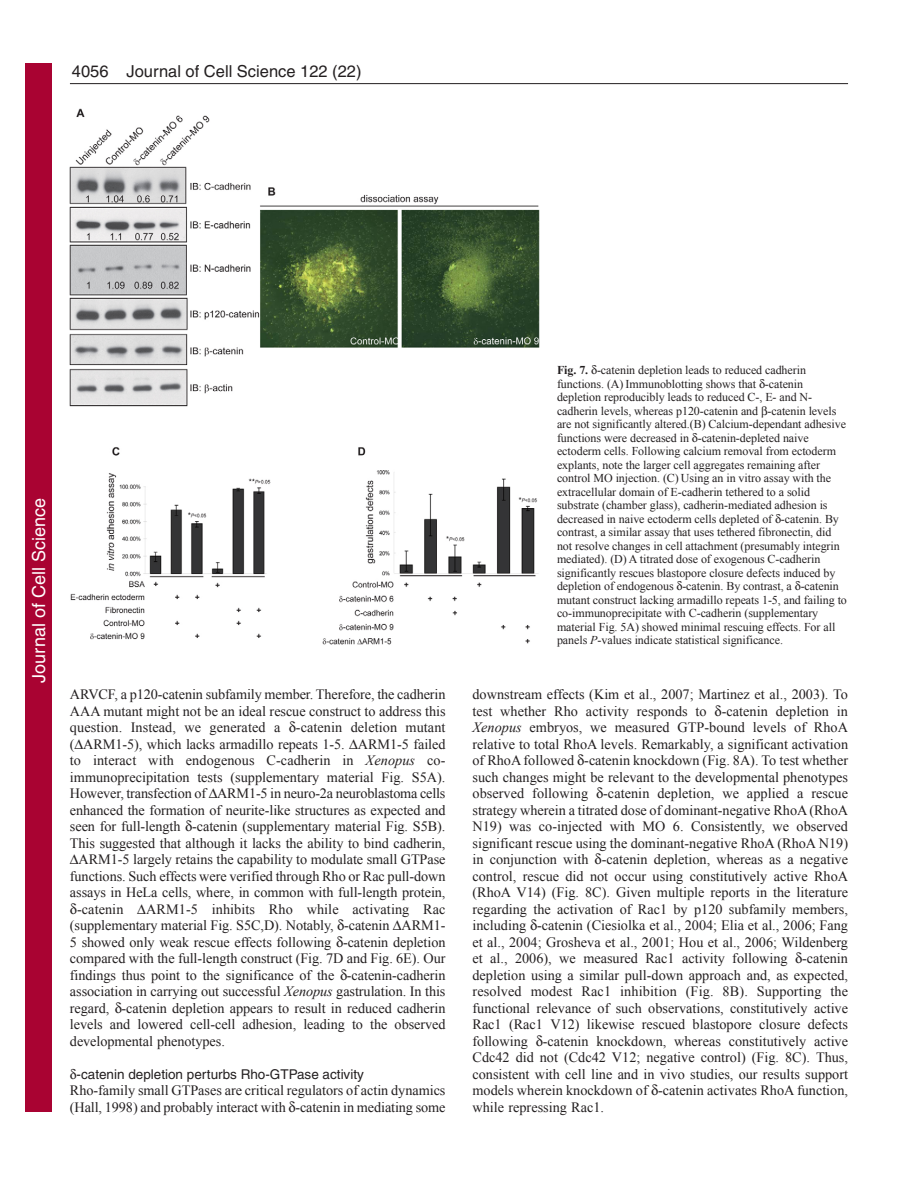
<style>
.page{position:relative;width:918px;height:1188px;background:#fff}
.page>*{position:absolute;margin:0;border:0;box-sizing:border-box;transform-origin:0 0}
.t1{font:18px "Helvetica";color:#fff}
.t2{font:16.5px "Helvetica";color:#231f20}
.t3{font:14.25px/16.5px "Times New Roman";letter-spacing:-.005em;color:#231f20;text-align:justify}
.t4{font:13.5px "Helvetica";color:#231f20}
.t5{font:12px/13.5px "Times New Roman";letter-spacing:-.005em;color:#231f20}
.s1{font-style:italic}
.s2{font-weight:700}
</style>
<div class="page">
<hr style="left:70px;top:83px;width:778px;height:1px;background:#231f20">
<img style="left:70px;top:108px;width:470px;height:537px">
<div style="left:26px;top:64px;width:26px;height:1048px;background:#a90332"></div>
<p class="t2" style="left:72px;top:65px;width:38px">4056</p>
<p class="t2" style="left:127px;top:65px;width:237px">Journal of Cell Science 122 (22)</p>
<p class="t1" style="left:28px;top:683px;width:186px;rotate:-90deg">Journal of Cell Science</p>
<p class="t3" style="left:70px;top:686px;width:377px">ARVCF, a p120-catenin subfamily member. Therefore, the cadherin</p>
<p class="t3" style="left:70px;top:702px;width:377px">AAA mutant might not be an ideal rescue construct to address this</p>
<p class="t3" style="left:70px;top:719px;width:377px">question. Instead, we generated a -catenin deletion mutant</p>
<p class="t3" style="left:70px;top:735px;width:377px">( ARM1-5), which lacks armadillo repeats 1-5. ARM1-5 failed</p>
<p class="t3" style="left:70px;top:752px;width:377px">to interact with endogenous C-cadherin in <span class="s1">Xenopus</span> co-</p>
<p class="t3" style="left:70px;top:768px;width:377px">immunoprecipitation tests (supplementary material Fig. S5A).</p>
<p class="t3" style="left:70px;top:785px;width:377px">However, transfection of ARM1-5 in neuro-2a neuroblastoma cells</p>
<p class="t3" style="left:70px;top:801px;width:377px">enhanced the formation of neurite-like structures as expected and</p>
<p class="t3" style="left:70px;top:818px;width:377px">seen for full-length -catenin (supplementary material Fig. S5B).</p>
<p class="t3" style="left:70px;top:834px;width:377px">This suggested that although it lacks the ability to bind cadherin,</p>
<p class="t3" style="left:79px;top:851px;width:368px">ARM1-5 largely retains the capability to modulate small GTPase</p>
<p class="t3" style="left:70px;top:867px;width:377px">functions. Such effects were verified through Rho or Rac pull-down</p>
<p class="t3" style="left:70px;top:884px;width:377px">assays in HeLa cells, where, in common with full-length protein,</p>
<p class="t3" style="left:77px;top:900px;width:48px">-catenin</p>
<p class="t3" style="left:70px;top:900px;width:377px;text-indent:76px">ARM1-5 inhibits Rho while activating Rac (supplementary material Fig. S5C,D). Notably, -catenin ARM1- 5 showed only weak rescue effects following -catenin depletion compared with the full-length construct (Fig. 7D and Fig. 6E). Our findings thus point to the significance of the -catenin-cadherin association in carrying out successful <span class="s1">Xenopus</span> gastrulation. In this regard, -catenin depletion appears to result in reduced cadherin levels and lowered cell-cell adhesion, leading to the observed developmental phenotypes.</p>
<p class="t4" style="left:77px;top:1069px;width:289px">-catenin depletion perturbs Rho-GTPase activity</p>
<p class="t3" style="left:70px;top:1082px;width:377px">Rho-family small GTPases are critical regulators of actin dynamics (Hall, 1998) and probably interact with -catenin in mediating some</p>
<p class="t5" style="left:557px;top:363px;width:291px"><span class="s2">Fig. 7.</span> -catenin depletion leads to reduced cadherin functions. (A) Immunoblotting shows that -catenin depletion reproducibly leads to reduced C-, E- and N&shy;cadherin levels, whereas p120-catenin and -catenin levels are not significantly altered.(B) Calcium-dependant adhesive functions were decreased in -catenin-depleted naive ectoderm cells. Following calcium removal from ectoderm explants, note the larger cell aggregates remaining after control MO injection. (C) Using an in vitro assay with the extracellular domain of E-cadherin tethered to a solid substrate (chamber glass), cadherin-mediated adhesion is decreased in naive ectoderm cells depleted of -catenin. By contrast, a similar assay that uses tethered fibronectin, did not resolve changes in cell attachment (presumably integrin mediated). (D) A titrated dose of exogenous C-cadherin significantly rescues blastopore closure defects induced by depletion of endogenous -catenin. By contrast, a -catenin mutant construct lacking armadillo repeats 1-5, and failing to co-immunoprecipitate with C-cadherin (supplementary material Fig. 5A) showed minimal rescuing effects. For all panels <span class="s1">P</span>-values indicate statistical significance.</p>
<p class="t3" style="left:472px;top:686px;width:377px">downstream effects (Kim et al., 2007; Martinez et al., 2003). To test whether Rho activity responds to -catenin depletion in <span class="s1">Xenopus</span> embryos, we measured GTP-bound levels of RhoA relative to total RhoA levels. Remarkably, a significant activation of RhoA followed -catenin knockdown (Fig. 8A). To test whether such changes might be relevant to the developmental phenotypes observed following -catenin depletion, we applied a rescue strategy wherein a titrated dose of dominant-negative RhoA (RhoA N19) was co-injected with MO 6. Consistently, we observed significant rescue using the dominant-negative RhoA (RhoA N19) in conjunction with -catenin depletion, whereas as a negative control, rescue did not occur using constitutively active RhoA (RhoA V14) (Fig. 8C). Given multiple reports in the literature regarding the activation of Rac1 by p120 subfamily members, including -catenin (Ciesiolka et al., 2004; Elia et al., 2006; Fang et al., 2004; Grosheva et al., 2001; Hou et al., 2006; Wildenberg et al., 2006), we measured Rac1 activity following -catenin depletion using a similar pull-down approach and, as expected, resolved modest Rac1 inhibition (Fig. 8B). Supporting the functional relevance of such observations, constitutively active Rac1 (Rac1 V12) likewise rescued blastopore closure defects following -catenin knockdown, whereas constitutively active Cdc42 did not (Cdc42 V12; negative control) (Fig. 8C). Thus, consistent with cell line and in vivo studies, our results support models wherein knockdown of -catenin activates RhoA function, while repressing Rac1.</p>
</div>
